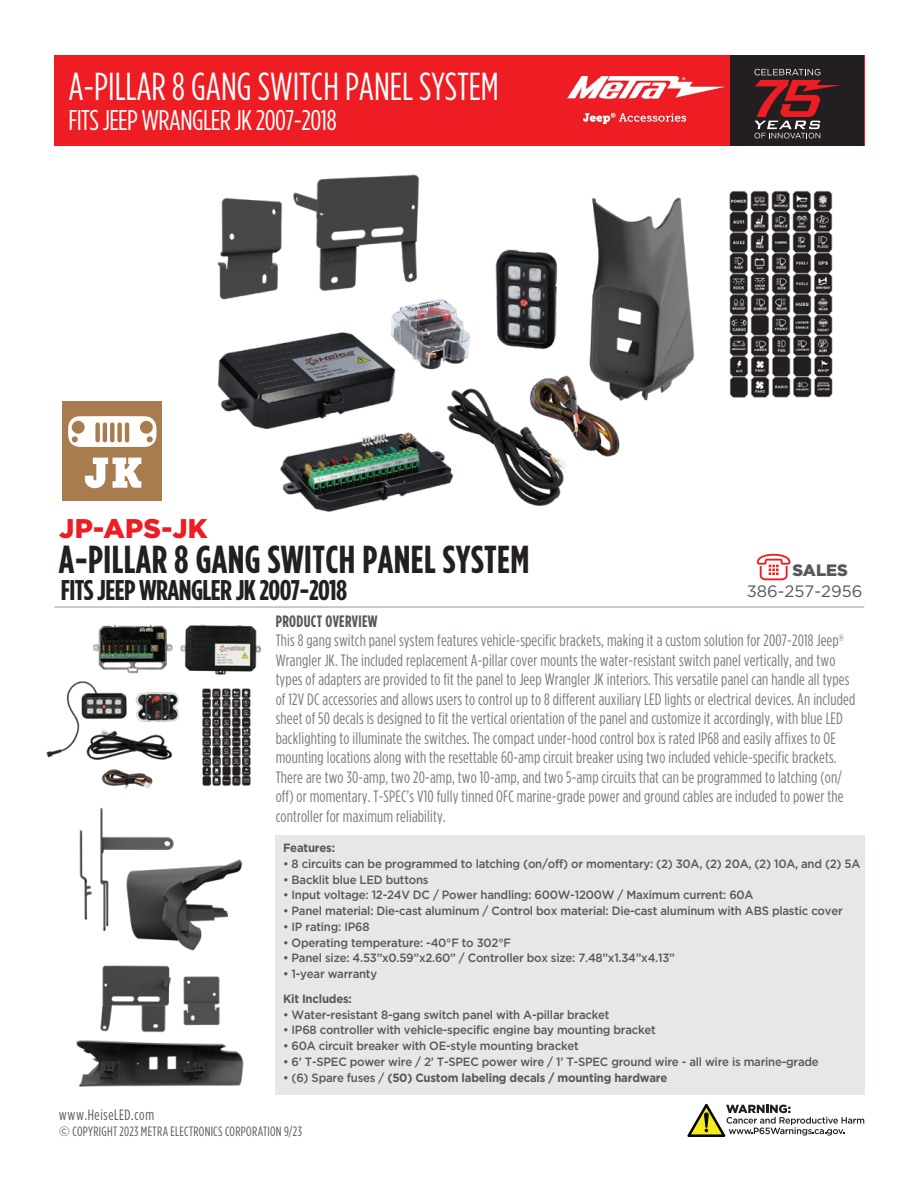
<style>
.page{position:relative;width:918px;height:1188px;background:#fff}
.page>*{position:absolute;margin:0;border:0;box-sizing:border-box;transform-origin:0 0}
.t1{font:39px "Gotham Condensed";color:#fff;scale:.96 1}
.t2{font:700 39px "Gotham Condensed";letter-spacing:.01em;color:#231f20}
.t3{font:28.5px "Gotham Condensed";letter-spacing:-.02em;color:#fff}
.t4{font:700 28.5px "Gotham Condensed";letter-spacing:-.02em;color:#231f20;scale:1.05 1}
.t5{font:900 27px "Gotham";letter-spacing:.01em;color:#ee1d23}
.t6{font:16.5px/19.5px "Gotham Condensed";letter-spacing:.01em;color:#787a7d}
.t7{font:16.5px "Gotham";color:#57585a}
.t8{font:900 16.5px "Gotham";color:#57585a}
.t9{font:15px "Gotham Condensed";letter-spacing:.04em;color:#57585a}
.t10{font:13.5px "Gotham Condensed";letter-spacing:.02em;color:#57585a}
.t11{font:500 12px "Gotham";letter-spacing:-.02em;color:#57585a;scale:.95 1}
.t12{font:700 12px "Gotham";letter-spacing:-.02em;color:#57585a;scale:.95 1}
.s1{font-weight:700;color:#57585a}
.s2{font-weight:500}
.s3{font-family:"Gotham"}
</style>
<div class="page">
<div style="left:54px;top:56px;width:810px;height:90px;background:#ee1d23"></div>
<div style="left:730px;top:56px;width:134px;height:90px;background:#231f20"></div>
<hr style="left:54px;top:606px;width:810px;height:2px;background:#babbbe">
<div style="left:275px;top:835px;width:589px;height:260px;background:#e6e7e9"></div>
<svg style="left:687px;top:1104px;width:177px;height:33px"></svg>
<svg style="left:754px;top:69px;width:87px;height:69px"></svg>
<img style="left:582px;top:112px;width:104px;height:12px">
<img style="left:568px;top:76px;width:156px;height:24px">
<svg style="left:757px;top:554px;width:33px;height:26px"></svg>
<div style="left:62px;top:401px;width:100px;height:100px;background:#a87c4f"></div>
<svg style="left:68px;top:416px;width:89px;height:31px"></svg>
<svg style="left:85px;top:458px;width:56px;height:30px"></svg>
<img style="left:218px;top:174px;width:476px;height:338px">
<img style="left:76px;top:971px;width:168px;height:116px">
<img style="left:79px;top:814px;width:164px;height:157px">
<img style="left:46px;top:624px;width:216px;height:190px">
<img style="left:729px;top:190px;width:104px;height:208px">
<h1 class="t1" style="left:68px;top:65px;width:450px">A-PILLAR 8 GANG SWITCH PANEL SYSTEM</h1>
<h2 class="t3" style="left:68px;top:105px;width:270px">FITS JEEP WRANGLER JK 2007-2018</h2>
<h3 class="t5" style="left:59px;top:513px;width:150px">JP-APS-JK</h3>
<h1 class="t2" style="left:59px;top:537px;width:472px">A-PILLAR 8 GANG SWITCH PANEL SYSTEM</h1>
<p class="t8" style="left:792px;top:561px;width:57px">SALES</p>
<p class="t7" style="left:747px;top:582px;width:117px">386-257-2956</p>
<h2 class="t4" style="left:61px;top:574px;width:274px">FITS JEEP WRANGLER JK 2007-2018</h2>
<p class="t6" style="left:276px;top:611px;width:581px"><span class="s1">PRODUCT OVERVIEW<br></span>This 8 gang switch panel system features vehicle-specific brackets, making it a custom solution for 2007-2018 Jeep<sup>® </sup>Wrangler JK. The included replacement A-pillar cover mounts the water-resistant switch panel vertically, and two types of adapters are provided to fit the panel to Jeep Wrangler JK interiors. This versatile panel can handle all types of 12V DC accessories and allows users to control up to 8 different auxiliary LED lights or electrical devices. An included sheet of 50 decals is designed to fit the vertical orientation of the panel and customize it accordingly, with blue LED backlighting to illuminate the switches. The compact under-hood control box is rated IP68 and easily affixes to OE mounting locations along with the resettable 60-amp circuit breaker using two included vehicle-specific brackets.<br>There are two 30-amp, two 20-amp, two 10-amp, and two 5-amp circuits that can be programmed to latching (on/ off) or momentary. T-SPEC’s V10 fully tinned OFC marine-grade power and ground cables are included to power the controller for maximum reliability.</p>
<p class="t12" style="left:283px;top:841px;width:56px">Features:</p>
<p class="t11" style="left:283px;top:857px;width:609px">• 8 circuits can be programmed to latching (on/off) or momentary: (2) 30A, (2) 20A, (2) 10A, and (2) 5A</p>
<p class="t11" style="left:283px;top:873px;width:155px">• Backlit blue LED buttons</p>
<p class="t11" style="left:283px;top:888px;width:497px">• Input voltage: 12-24V DC / Power handling: 600W-1200W / Maximum current: 60A</p>
<p class="t11" style="left:283px;top:904px;width:591px">• Panel material: Die-cast aluminum / Control box material: Die-cast aluminum with ABS plastic cover</p>
<p class="t11" style="left:283px;top:920px;width:93px">• IP rating: IP68</p>
<p class="t11" style="left:283px;top:936px;width:241px">• Operating temperature: -40°F to 302°F</p>
<p class="t11" style="left:283px;top:951px;width:414px">• Panel size: 4.53”x0.59”x2.60” / Controller box size: 7.48”x1.34”x4.13”</p>
<p class="t11" style="left:283px;top:967px;width:101px">• 1-year warranty</p>
<p class="t12" style="left:283px;top:992px;width:74px">Kit Includes:</p>
<p class="t11" style="left:283px;top:1008px;width:345px">• Water-resistant 8-gang switch panel with A-pillar bracket</p>
<p class="t11" style="left:283px;top:1023px;width:394px">• IP68 controller with vehicle-specific engine bay mounting bracket</p>
<p class="t11" style="left:283px;top:1039px;width:313px">• 60A circuit breaker with OE-style mounting bracket</p>
<p class="t11" style="left:283px;top:1055px;width:566px">• 6’ T-SPEC power wire / 2’ T-SPEC power wire / 1’ T-SPEC ground wire - all wire is marine-grade</p>
<p class="t12" style="left:283px;top:1071px;width:406px"><span class="s2">• (6) Spare fuses /</span> (50) Custom labeling decals / mounting hardware</p>
<p class="t9" style="left:59px;top:1107px;width:97px">www.HeiseLED.com</p>
<p class="t10" style="left:59px;top:1125px;width:244px"><span class="s3">©</span> COPYRIGHT 2023 METRA ELECTRONICS CORPORATION 9/23</p>
</div>
